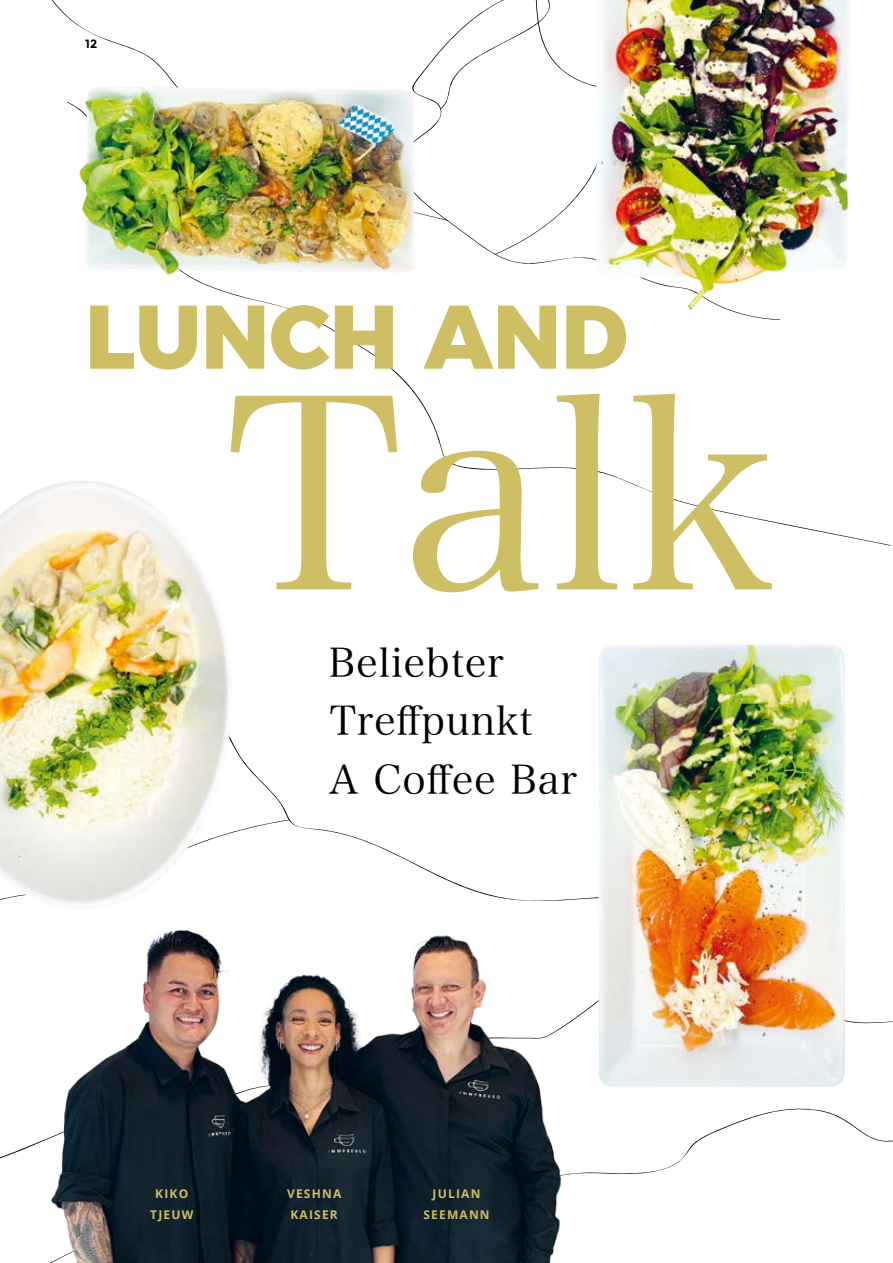
<style>
.page{position:relative;width:893px;height:1263px;background:#fff}
.page>*{position:absolute;margin:0;border:0;box-sizing:border-box;transform-origin:0 0}
.t1{font:267px "Hira Min Pro W3";color:#cebe64}
.t2{font:800 90px "Montserrat";color:#cebe64}
.t3{font:40.05px/58.5px "Hira Min Pro W3";letter-spacing:.02em;color:#000}
.t4{font:700 12px/21px "Open Sans";letter-spacing:.1em;color:#cebe64;text-align:center}
.t5{font:700 12px "Montserrat";color:#000}
</style>
<div class="page">
<img style="left:779px;top:0;width:70px;height:321px">
<img style="left:0;top:481px;width:286px;height:422px">
<img style="left:79px;top:930px;width:511px;height:333px">
<img style="left:564px;top:644px;width:318px;height:474px">
<img style="left:51px;top:0;width:730px;height:320px">
<svg style="left:0;top:1079px;width:367px;height:184px"></svg>
<p class="t5" style="left:85px;top:37px;width:14px">12</p>
<p class="t2" style="left:85px;top:262px;width:544px">LUNCH AND</p>
<p class="t1" style="left:226px;top:270px;width:549px">Talk</p>
<p class="t3" style="left:329px;top:630px;width:250px">Beliebter<br>Treffpunkt<br>A Coffee Bar</p>
<p class="t4" style="left:150px;top:1183px;width:45px">KIKO<br>TJEUW</p>
<p class="t4" style="left:287px;top:1183px;width:56px;text-align:left">VESHNA<br>KAISER</p>
<p class="t4" style="left:423px;top:1183px;width:68px">JULIAN<br>SEEMANN</p>
</div>
